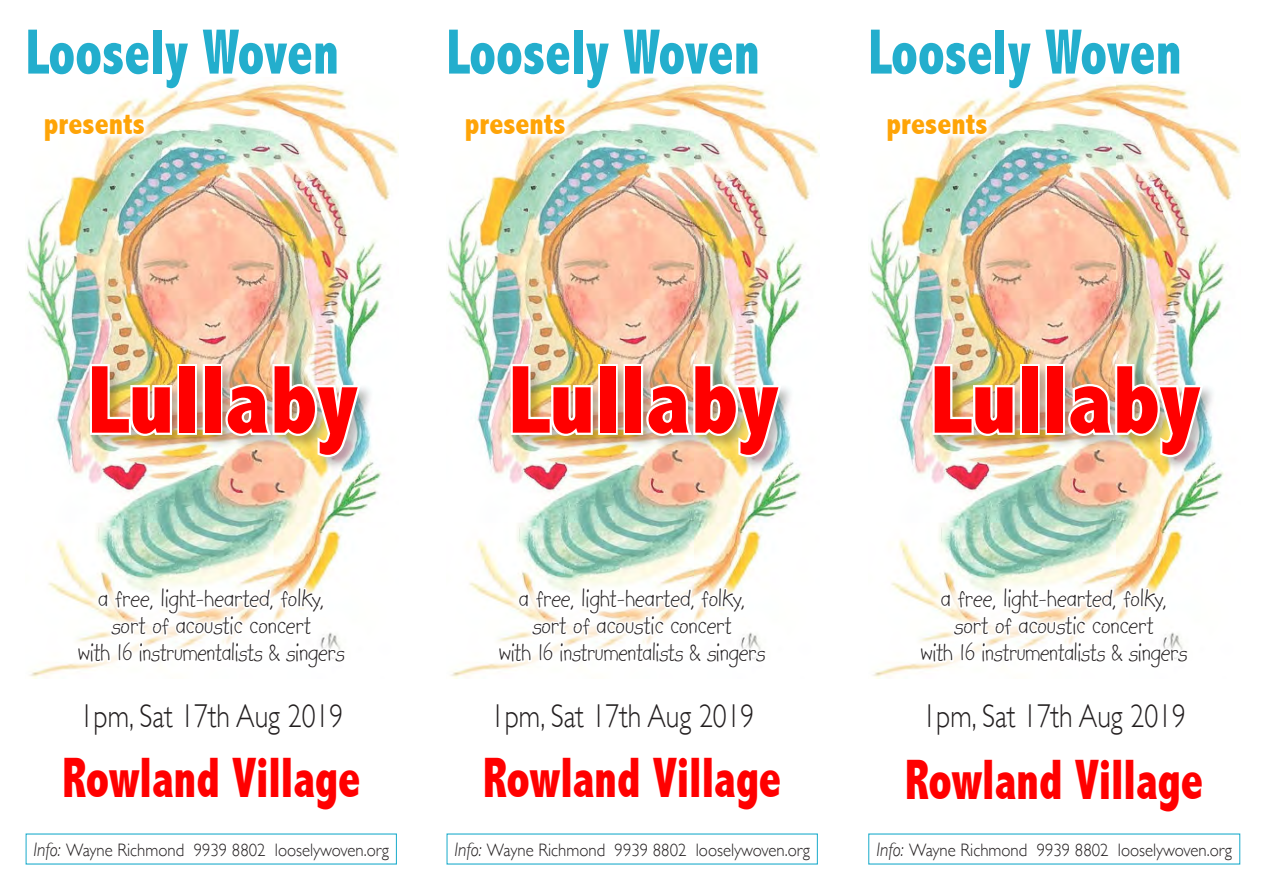
<style>
.page{position:relative;width:1263px;height:893px;background:#fff}
.page>*{position:absolute;margin:0;border:0;box-sizing:border-box;transform-origin:0 0}
.t1{font:800 condensed 97.5px "Abadi";color:#f00}
.t2{font:800 condensed 64.5px "Abadi";color:#23aecd;scale:.85 1}
.t3{font:800 condensed 57px "Abadi";color:#f00;scale:.84 1}
.t4{font:300 33px "Gill Sans";color:#231f20;scale:.84 1}
.t5{font:800 condensed 31.5px "Abadi";color:#fea407;scale:.95 1}
.t6{font:27px/27px "Kidprint";color:#231f20;text-align:center;scale:.93 1}
.t7{font:300 18px "Gill Sans";color:#231f20;scale:.93 1}
.s1{font-style:italic;font-size:19.5px}
</style>
<div class="page">
<img style="left:26px;top:98px;width:372px;height:580px">
<div style="left:88px;top:362px;width:286px;height:110px;background:#231f20;opacity:.3"></div>
<img style="left:87px;top:362px;width:87px;height:77px">
<div style="left:177px;top:364px;width:20px;height:71px;border:4px solid #fff"></div>
<div style="left:203px;top:364px;width:19px;height:71px;border:4px solid #fff"></div>
<img style="left:223px;top:362px;width:141px;height:97px">
<div style="left:68px;top:578px;width:287px;height:100px;background:#fff;opacity:.8"></div>
<svg style="left:76px;top:585px;width:272px;height:87px"></svg>
<svg style="left:38px;top:108px;width:114px;height:41px"></svg>
<img style="left:447px;top:98px;width:372px;height:580px">
<div style="left:509px;top:362px;width:286px;height:110px;background:#231f20;opacity:.3"></div>
<img style="left:508px;top:362px;width:87px;height:77px">
<div style="left:598px;top:364px;width:20px;height:71px;border:4px solid #fff"></div>
<div style="left:623px;top:364px;width:20px;height:71px;border:4px solid #fff"></div>
<img style="left:644px;top:362px;width:140px;height:97px">
<div style="left:488px;top:578px;width:288px;height:100px;background:#fff;opacity:.8"></div>
<svg style="left:496px;top:585px;width:272px;height:87px"></svg>
<svg style="left:458px;top:108px;width:114px;height:41px"></svg>
<img style="left:869px;top:98px;width:372px;height:580px">
<div style="left:931px;top:362px;width:286px;height:110px;background:#231f20;opacity:.3"></div>
<img style="left:930px;top:362px;width:87px;height:77px">
<div style="left:1020px;top:364px;width:20px;height:71px;border:4px solid #fff"></div>
<div style="left:1045px;top:364px;width:20px;height:71px;border:4px solid #fff"></div>
<img style="left:1066px;top:362px;width:140px;height:97px">
<div style="left:910px;top:578px;width:288px;height:100px;background:#fff;opacity:.8"></div>
<svg style="left:918px;top:585px;width:272px;height:87px"></svg>
<svg style="left:880px;top:108px;width:114px;height:41px"></svg>
<p class="t2" style="left:26px;top:15px;width:370px">Loosely Woven</p>
<p class="t5" style="left:44px;top:105px;width:108px">presents</p>
<p class="t2" style="left:446px;top:15px;width:370px">Loosely Woven</p>
<p class="t5" style="left:465px;top:105px;width:108px">presents</p>
<p class="t2" style="left:868px;top:15px;width:370px">Loosely Woven</p>
<p class="t5" style="left:887px;top:105px;width:108px">presents</p>
<p class="t1" style="left:87px;top:344px;width:273px">Lullaby</p>
<p class="t6" style="left:78px;top:585px;width:288px">a free, light-hearted, folky, sort of acoustic concert<br>with 16 instrumentalists &amp; singers</p>
<p class="t4" style="left:80px;top:690px;width:315px">1pm, Sat 17th Aug 2019</p>
<p class="t3" style="left:62px;top:745px;width:356px">Rowland Village</p>
<p class="t7" style="left:33px;top:836px;width:384px"><span class="s1">Info:</span> Wayne Richmond 9939 8802 looselywoven.org</p>
<p class="t1" style="left:508px;top:344px;width:273px">Lullaby</p>
<p class="t6" style="left:499px;top:585px;width:288px">a free, light-hearted, folky, sort of acoustic concert<br>with 16 instrumentalists &amp; singers</p>
<p class="t4" style="left:491px;top:690px;width:315px">1pm, Sat 17th Aug 2019</p>
<p class="t3" style="left:483px;top:745px;width:356px">Rowland Village</p>
<p class="t7" style="left:454px;top:836px;width:384px"><span class="s1">Info:</span> Wayne Richmond 9939 8802 looselywoven.org</p>
<p class="t1" style="left:930px;top:344px;width:273px">Lullaby</p>
<p class="t6" style="left:921px;top:585px;width:288px">a free, light-hearted, folky, sort of acoustic concert<br>with 16 instrumentalists &amp; singers</p>
<p class="t4" style="left:922px;top:690px;width:315px">1pm, Sat 17th Aug 2019</p>
<p class="t3" style="left:905px;top:746px;width:356px">Rowland Village</p>
<p class="t7" style="left:876px;top:836px;width:384px"><span class="s1">Info:</span> Wayne Richmond 9939 8802 looselywoven.org</p>
</div>
